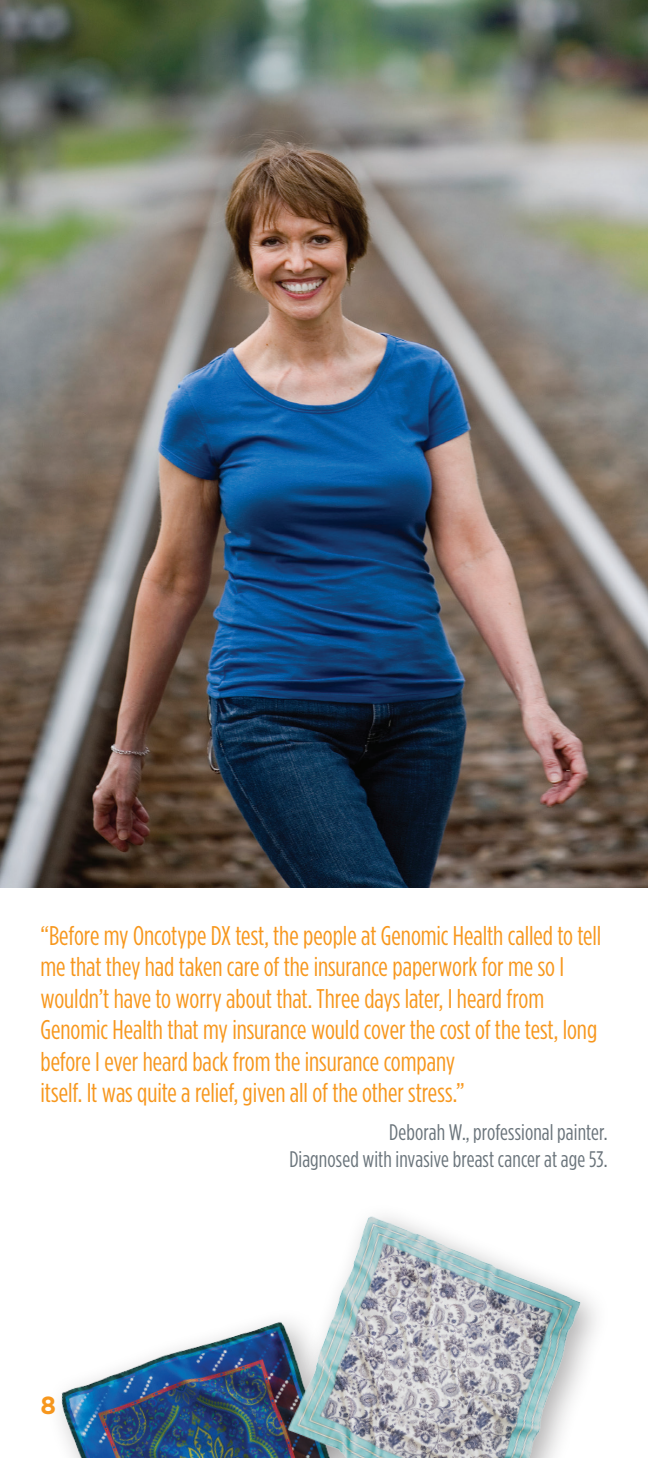
<style>
.page{position:relative;width:648px;height:1458px;background:#fff}
.page>*{position:absolute;margin:0;border:0;box-sizing:border-box;transform-origin:0 0}
.Quote_Body_PMS144{font:27px/31.5px "Gotham Condensed";letter-spacing:-.005em;color:#f7971d}
.t1{font:700 24.75px "Gotham";color:#f7971d}
.Patient_Info{font:22.5px/27px "Gotham Condensed";letter-spacing:.005em;color:#6a747b;text-align:right}
</style>
<div class="page">
<img style="left:0;top:0;width:648px;height:888px">
<img style="left:60px;top:1322px;width:213px;height:136px">
<img style="left:273px;top:1216px;width:323px;height:242px">
<p class="Quote_Body_PMS144" style="left:40px;top:920px;width:562px">“Before my Oncotype DX test, the people at Genomic Health called to tell me that they had taken care of the insurance paperwork for me so I wouldn’t have to worry about that. Three days later, I heard from Genomic Health that my insurance would cover the cost of the test, long before I ever heard back from the insurance company<br>itself. It was quite a relief, given all of the other stress.”</p>
<p class="Patient_Info" style="left:289px;top:1118px;width:320px">Deborah W., professional painter.<br>Diagnosed with invasive breast cancer at age 53.</p>
<p class="t1" style="left:40px;top:1389px;width:17px">8</p>
</div>
